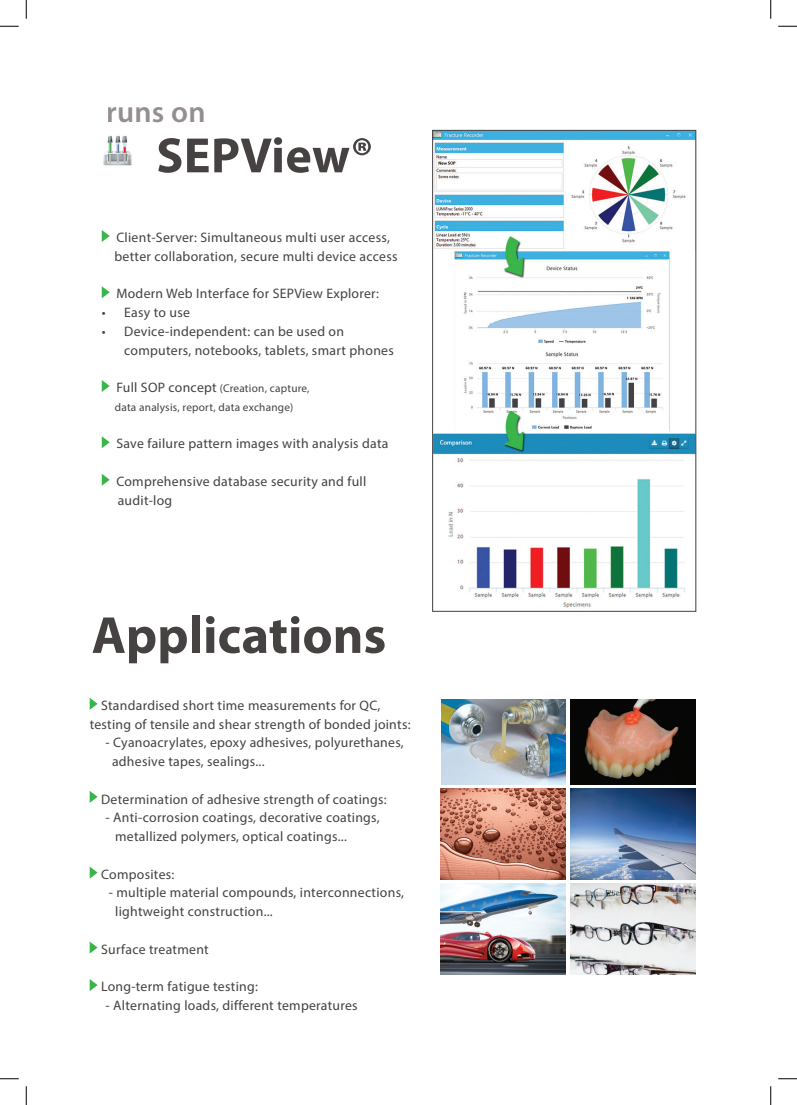
<style>
.page{position:relative;width:797px;height:1105px;background:#fff}
.page>*{position:absolute;margin:0;border:0;box-sizing:border-box;transform-origin:0 0}
.t1{font:700 52.5px "Myriad Pro";color:#454241}
.t2{font:700 50px "Myriad Pro";letter-spacing:.005em;color:#454241}
.t3{font:600 30px "Myriad Pro";letter-spacing:.01em;color:#948f8e}
.t4{font:13.75px/18.8px "Myriad Pro";letter-spacing:.02em;color:#454241}
.t5{font:11.25px/18.8px "Myriad Pro";letter-spacing:.02em;color:#454241}
.s1{font-size:13.75px}
</style>
<div class="page">
<svg style="left:102px;top:230px;width:8px;height:12px"></svg>
<svg style="left:102px;top:286px;width:8px;height:12px"></svg>
<svg style="left:102px;top:380px;width:8px;height:12px"></svg>
<svg style="left:102px;top:436px;width:8px;height:12px"></svg>
<svg style="left:102px;top:474px;width:8px;height:12px"></svg>
<svg style="left:90px;top:698px;width:8px;height:12px"></svg>
<svg style="left:90px;top:791px;width:8px;height:12px"></svg>
<svg style="left:90px;top:867px;width:8px;height:11px"></svg>
<svg style="left:90px;top:942px;width:8px;height:11px"></svg>
<svg style="left:90px;top:979px;width:8px;height:12px"></svg>
<img style="left:440px;top:789px;width:126px;height:91px">
<img style="left:441px;top:700px;width:125px;height:85px">
<img style="left:103px;top:135px;width:29px;height:31px">
<img style="left:440px;top:884px;width:126px;height:91px">
<img style="left:570px;top:884px;width:126px;height:91px">
<img style="left:570px;top:789px;width:126px;height:91px">
<img style="left:570px;top:700px;width:126px;height:85px">
<img style="left:434px;top:132px;width:260px;height:476px">
<div style="left:432px;top:130px;width:264px;height:481px;border:1px solid #454241"></div>
<svg style="left:0;top:25px;width:19px;height:2px"></svg>
<svg style="left:778px;top:25px;width:19px;height:2px"></svg>
<svg style="left:0;top:1078px;width:19px;height:1px"></svg>
<svg style="left:778px;top:1078px;width:19px;height:1px"></svg>
<svg style="left:25px;top:0;width:2px;height:19px"></svg>
<svg style="left:25px;top:1086px;width:2px;height:19px"></svg>
<svg style="left:770px;top:0;width:1px;height:19px"></svg>
<svg style="left:770px;top:1086px;width:1px;height:19px"></svg>
<h3 class="t3" style="left:106px;top:93px;width:101px">runs on</h3>
<h2 class="t2" style="left:156px;top:123px;width:219px">SEPView®</h2>
<p class="t4" style="left:114px;top:228px;width:284px">Client-Server: Simultaneous multi user access, better collaboration, secure multi device access</p>
<p class="t4" style="left:116px;top:284px;width:264px">Modern Web Interface for SEPView Explorer:</p>
<p class="t4" style="left:102px;top:303px;width:90px">• Easy to use</p>
<p class="t4" style="left:124px;top:322px;width:271px;text-indent:-22px">• Device-independent: can be used on computers, notebooks, tablets, smart phones</p>
<p class="t5" style="left:115px;top:379px;width:196px"><span class="s1">Full SOP concept</span> (Creation, capture, data analysis, report, data exchange)</p>
<p class="t4" style="left:116px;top:434px;width:273px">Save failure pattern images with analysis data</p>
<p class="t4" style="left:116px;top:472px;width:251px">Comprehensive database security and full audit-log</p>
<h1 class="t1" style="left:92px;top:601px;width:296px">Applications</h1>
<p class="t4" style="left:90px;top:696px;width:322px;text-indent:11px">Standardised short time measurements for QC, testing of tensile and shear strength of bonded joints:</p>
<p class="t4" style="left:112px;top:733px;width:293px;text-indent:-6px">- Cyanoacrylates, epoxy adhesives, polyurethanes, adhesive tapes, sealings...</p>
<p class="t4" style="left:101px;top:789px;width:287px">Determination of adhesive strength of coatings:</p>
<p class="t4" style="left:115px;top:808px;width:266px;text-indent:-10px">- Anti-corrosion coatings, decorative coatings, metallized polymers, optical coatings...</p>
<p class="t4" style="left:101px;top:864px;width:75px">Composites:</p>
<p class="t4" style="left:115px;top:883px;width:290px;text-indent:-6px">- multiple material compounds, interconnections, lightweight construction...</p>
<p class="t4" style="left:101px;top:939px;width:109px">Surface treatment</p>
<p class="t4" style="left:101px;top:977px;width:158px">Long-term fatigue testing:</p>
<p class="t4" style="left:106px;top:996px;width:254px">- Alternating loads, different temperatures</p>
</div>
